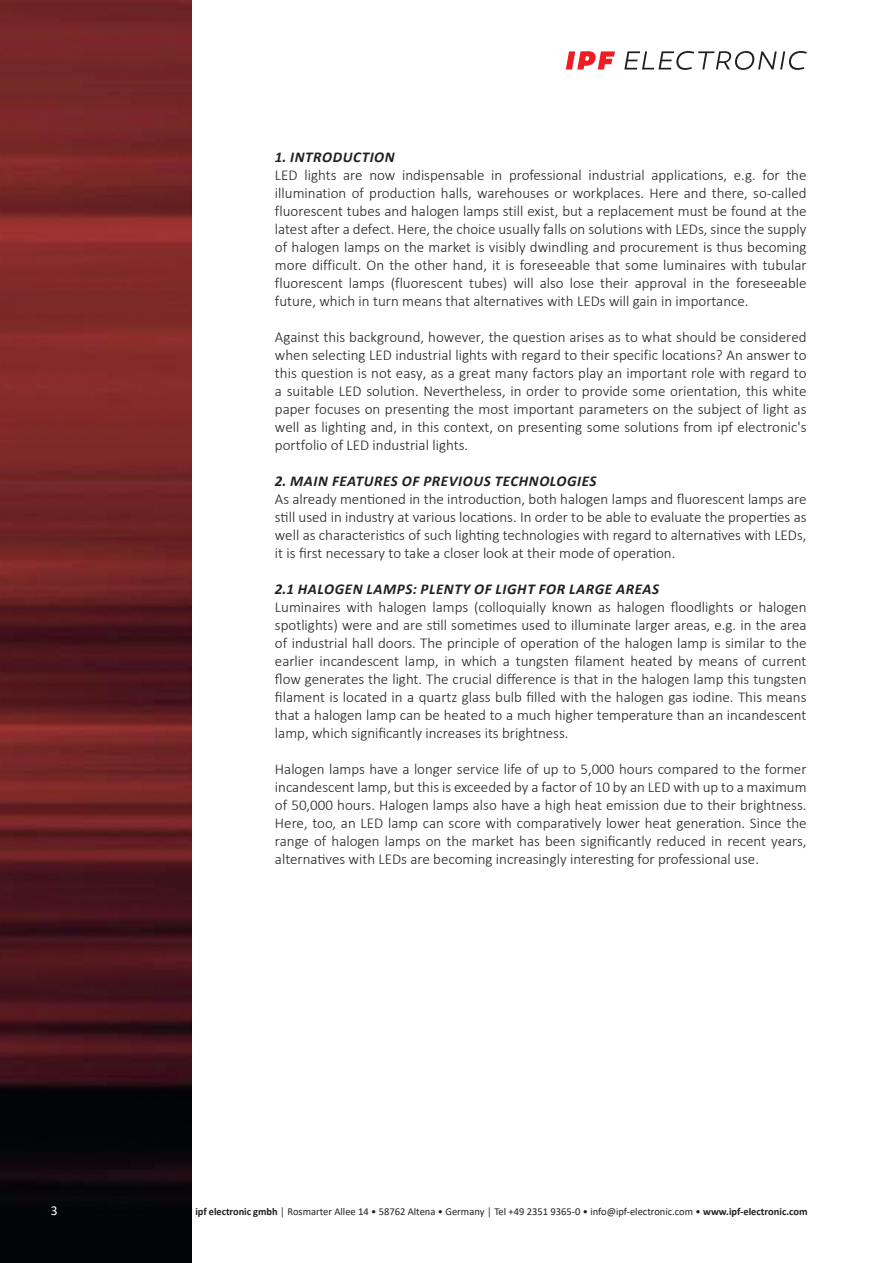
<style>
.page{position:relative;width:893px;height:1263px;background:#fff}
.page>*{position:absolute;margin:0;border:0;box-sizing:border-box;transform-origin:0 0}
.Lesetext{font:300 15px/18px "Calibri";color:#231f20;text-align:justify}
.Zwischenüberschrift{font:italic 700 15px "Calibri";letter-spacing:.04em;color:#231f20}
.t1{font:13.5px "Calibri";color:#fff}
.t2{font:10.5px "Calibri";color:#231f20}
.s1{font-weight:700}
</style>
<div class="page">
<img style="left:0;top:0;width:191px;height:1263px">
<svg style="left:624px;top:51px;width:183px;height:19px"></svg>
<svg style="left:566px;top:51px;width:49px;height:18px"></svg>
<p class="Zwischenüberschrift" style="left:275px;top:146px;width:121px">1. INTRODUCTION</p>
<p class="Lesetext" style="left:275px;top:166px;width:533px">LED lights are now indispensable in professional industrial applications, e.g. for the illumination of production halls, warehouses or workplaces. Here and there, so-called fluorescent tubes and halogen lamps still exist, but a replacement must be found at the latest after a defect. Here, the choice usually falls on solutions with LEDs, since the supply of halogen lamps on the market is visibly dwindling and procurement is thus becoming more difficult. On the other hand, it is foreseeable that some luminaires with tubular fluorescent lamps (fluorescent tubes) will also lose their approval in the foreseeable future, which in turn means that alternatives with LEDs will gain in importance.</p>
<p class="Lesetext" style="left:275px;top:328px;width:533px">Against this background, however, the question arises as to what should be considered when selecting LED industrial lights with regard to their specific locations? An answer to this question is not easy, as a great many factors play an important role with regard to a suitable LED solution. Nevertheless, in order to provide some orientation, this white paper focuses on presenting the most important parameters on the subject of light as well as lighting and, in this context, on presenting some solutions from ipf electronic's portfolio of LED industrial lights.</p>
<p class="Zwischenüberschrift" style="left:275px;top:470px;width:323px">2. MAIN FEATURES OF PREVIOUS TECHNOLOGIES</p>
<p class="Lesetext" style="left:275px;top:490px;width:533px">As already mentioned in the introduction, both halogen lamps and fluorescent lamps are still used in industry at various locations. In order to be able to evaluate the properties as well as characteristics of such lighting technologies with regard to alternatives with LEDs, it is first necessary to take a closer look at their mode of operation.</p>
<p class="Zwischenüberschrift" style="left:275px;top:578px;width:386px">2.1 HALOGEN LAMPS: PLENTY OF LIGHT FOR LARGE AREAS</p>
<p class="Lesetext" style="left:275px;top:598px;width:533px">Luminaires with halogen lamps (colloquially known as halogen floodlights or halogen spotlights) were and are still sometimes used to illuminate larger areas, e.g. in the area of industrial hall doors. The principle of operation of the halogen lamp is similar to the earlier incandescent lamp, in which a tungsten filament heated by means of current flow generates the light. The crucial difference is that in the halogen lamp this tungsten filament is located in a quartz glass bulb filled with the halogen gas iodine. This means that a halogen lamp can be heated to a much higher temperature than an incandescent lamp, which significantly increases its brightness.</p>
<p class="Lesetext" style="left:275px;top:760px;width:533px;text-align:left">Halogen lamps have a longer service life of up to 5,000 hours compared to the former incandescent lamp, but this is exceeded by a factor of 10 by an LED with up to a maximum of 50,000 hours. Halogen lamps also have a high heat emission due to their brightness.<br>Here, too, an LED lamp can score with comparatively lower heat generation. Since the range of halogen lamps on the market has been significantly reduced in recent years, alternatives with LEDs are becoming increasingly interesting for professional use.</p>
<p class="t1" style="left:51px;top:1201px;width:8px">3</p>
<p class="t2" style="left:195px;top:1204px;width:614px"><span class="s1">ipf electronic gmbh</span> │ Rosmarter Allee 14 • 58762 Altena • Germany │ Tel +49 2351 9365-0 • info@ipf-electronic.com • <span class="s1">www.ipf-electronic.com</span></p>
</div>
